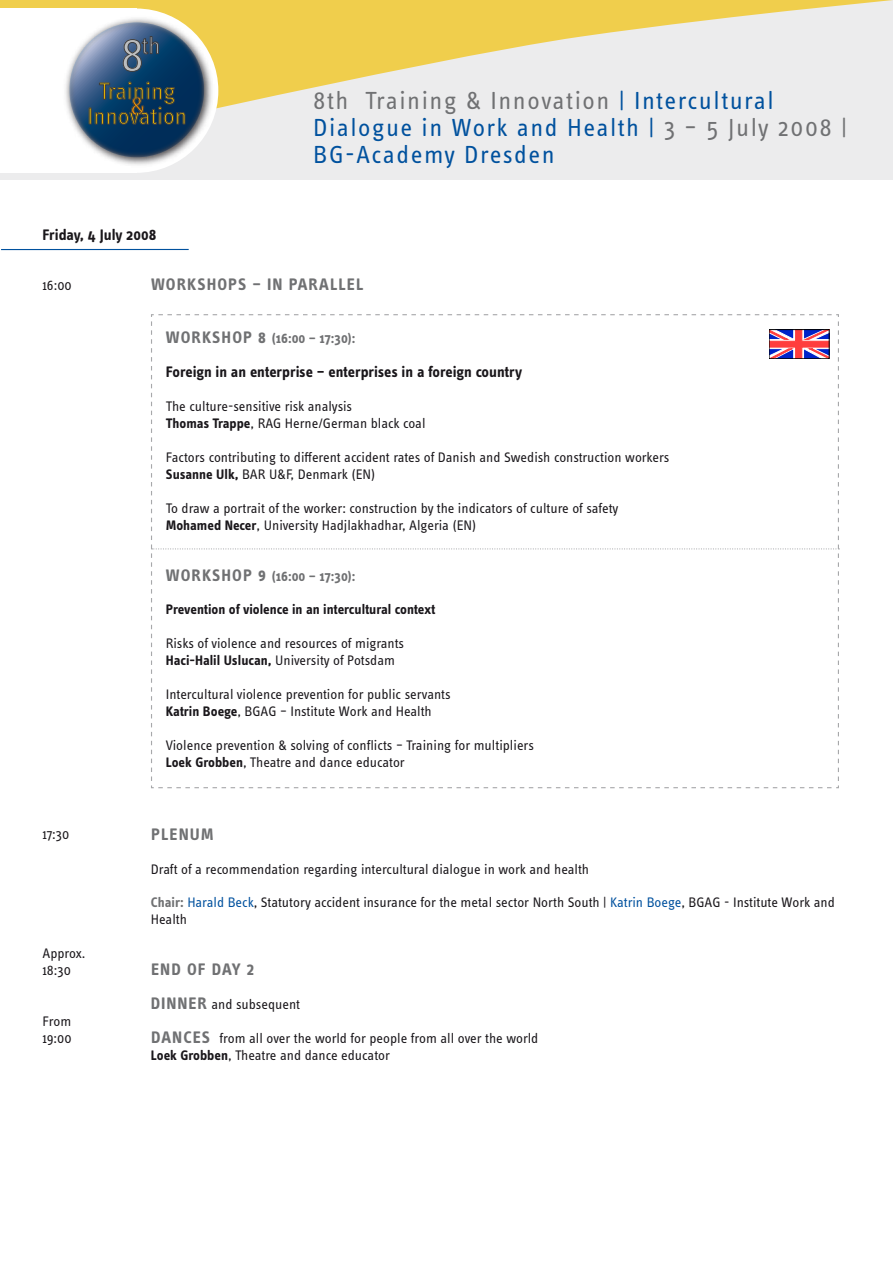
<style>
.page{position:relative;width:893px;height:1263px;background:#fff}
.page>*{position:absolute;margin:0;border:0;box-sizing:border-box;transform-origin:0 0}
.t1{font:27px "Info OT Text";color:#f29400}
.t2{font:25.5px/27px "Info OT Text";letter-spacing:.06em;color:#00519e}
.t3{font:24.3px/24.9px "Info OT Text";color:#f3c000;text-align:center}
.t4{font:24.3px "Info OT Text";color:#bcbdbe}
.t5{font:700 17.25px "Info OT Text";letter-spacing:.06em;color:#707173}
.t6{font:700 15.75px "Info OT Text";letter-spacing:-.01em;color:#1a171b}
.t7{font:14.25px/17px "Info OT Text";color:#1a171b}
.t8{font:700 14.25px "Info OT Text";letter-spacing:-.005em;color:#1a171b}
.t9{font:700 14.25px "Info OT Text";color:#707173}
.s1{font-size:48.45px}
.s2{color:#707173}
.s3{font-size:17.25px}
.s4{font-weight:700}
.s5{font-weight:700;color:#707173}
.s6{color:#00519e}
.s7{font-weight:700;font-size:17.25px;color:#707173}
</style>
<div class="page">
<div style="left:0;top:0;width:893px;height:180px;background:#ececed"></div>
<svg style="left:0;top:0;width:893px;height:109px"></svg>
<div style="left:0;top:9px;width:137px;height:164px;background:#fff"></div>
<div style="left:54px;top:9px;width:164px;height:164px;background:#fff;border-radius:50%"></div>
<img style="left:65px;top:14px;width:151px;height:154px">
<svg style="left:69px;top:22px;width:135px;height:135px;background:#4d6a86"></svg>
<hr style="left:1px;top:249px;width:188px;height:1px;background:#00519e">
<svg style="left:151px;top:314px;width:688px;height:474px"></svg>
<h3 class="t4" style="left:121px;top:31px;width:41px"><span class="s1">8</span>th</h3>
<h3 class="t3" style="left:87px;top:78px;width:101px">Training<br>Innovation</h3>
<h1 class="t1" style="left:130px;top:89px;width:17px">&amp;</h1>
<h2 class="t2" style="left:313px;top:87px;width:535px"><span class="s2">8th Training &amp; Innovation</span> | Intercultural<br>Dialogue in Work and Health | <span class="s2">3 – 5 July 2008 |<br></span>BG-Academy Dresden</h2>
<p class="t6" style="left:43px;top:225px;width:115px">Friday, 4 July 2008</p>
<p class="t5" style="left:151px;top:274px;width:37px">Worksh</p>
<p class="t5" style="left:217px;top:274px;width:83px">ops – in para</p>
<p class="t5" style="left:330px;top:274px;width:35px">llel</p>
<p class="t7" style="left:43px;top:276px;width:31px">16:00</p>
<p class="t7" style="left:43px;top:826px;width:28px">17:30</p>
<p class="t7" style="left:43px;top:944px;width:44px">Approx.<br>18:30</p>
<p class="t7" style="left:43px;top:1012px;width:31px">From<br>19:00</p>
<p class="t5" style="left:166px;top:327px;width:37px">Worksh</p>
<p class="t9" style="left:232px;top:330px;width:125px"><span class="s3">op 8</span> (16:00 – 17:30):</p>
<p class="t6" style="left:166px;top:362px;width:358px">Foreign in an enterprise – enterprises in a foreign country</p>
<p class="t7" style="left:166px;top:397px;width:261px">The culture-sensitive risk analysis<br><span class="s4">Thomas Trappe</span>, RAG Herne/German black coal</p>
<p class="t7" style="left:166px;top:448px;width:505px">Factors contributing to different accident rates of Danish and Swedish construction workers<br><span class="s4">Susanne Ulk,</span> BAR U&amp;F, Denmark (EN)</p>
<p class="t7" style="left:166px;top:499px;width:454px">To draw a portrait of the worker: construction by the indicators of culture of safety<br><span class="s4">Mohamed Necer</span>, University Hadjlakhadhar, Algeria (EN)</p>
<p class="t5" style="left:166px;top:564px;width:37px">Worksh</p>
<p class="t9" style="left:232px;top:567px;width:125px"><span class="s3">op 9</span> (16:00 – 17:30):</p>
<p class="t8" style="left:166px;top:601px;width:271px">Prevention of violence in an intercultural context</p>
<p class="t7" style="left:166px;top:635px;width:240px">Risks of violence and resources of migrants<br><span class="s4">Haci-Halil Uslucan,</span> University of Potsdam</p>
<p class="t7" style="left:166px;top:686px;width:286px">Intercultural violence prevention for public servants<br><span class="s4">Katrin Boege</span>, BGAG – Institute Work and Health</p>
<p class="t7" style="left:166px;top:736px;width:370px">Violence prevention &amp; solving of conflicts – Training for multipliers<br><span class="s4">Loek Grobben</span>, Theatre and dance educator</p>
<p class="t5" style="left:151px;top:823px;width:51px">PLENUM</p>
<p class="t7" style="left:151px;top:860px;width:440px">Draft of a recommendation regarding intercultural dialogue in work and health</p>
<p class="t7" style="left:151px;top:894px;width:685px"><span class="s5">Chair:</span> <span class="s6">Harald Beck</span>, Statutory accident insurance for the metal sector North South | <span class="s6">Katrin Boege</span>, BGAG - Institute Work and<br>Health</p>
<p class="t5" style="left:151px;top:959px;width:11px">End</p>
<p class="t5" style="left:187px;top:959px;width:69px">of Day 2</p>
<p class="t7" style="left:151px;top:996px;width:151px"><span class="s7">DINNER</span> and subsequent</p>
<p class="t7" style="left:151px;top:1029px;width:389px"><span class="s7">Dances</span> from all over the world for people from all over the world<br><span class="s4">Loek Grobben</span>, Theatre and dance educator</p>
</div>
